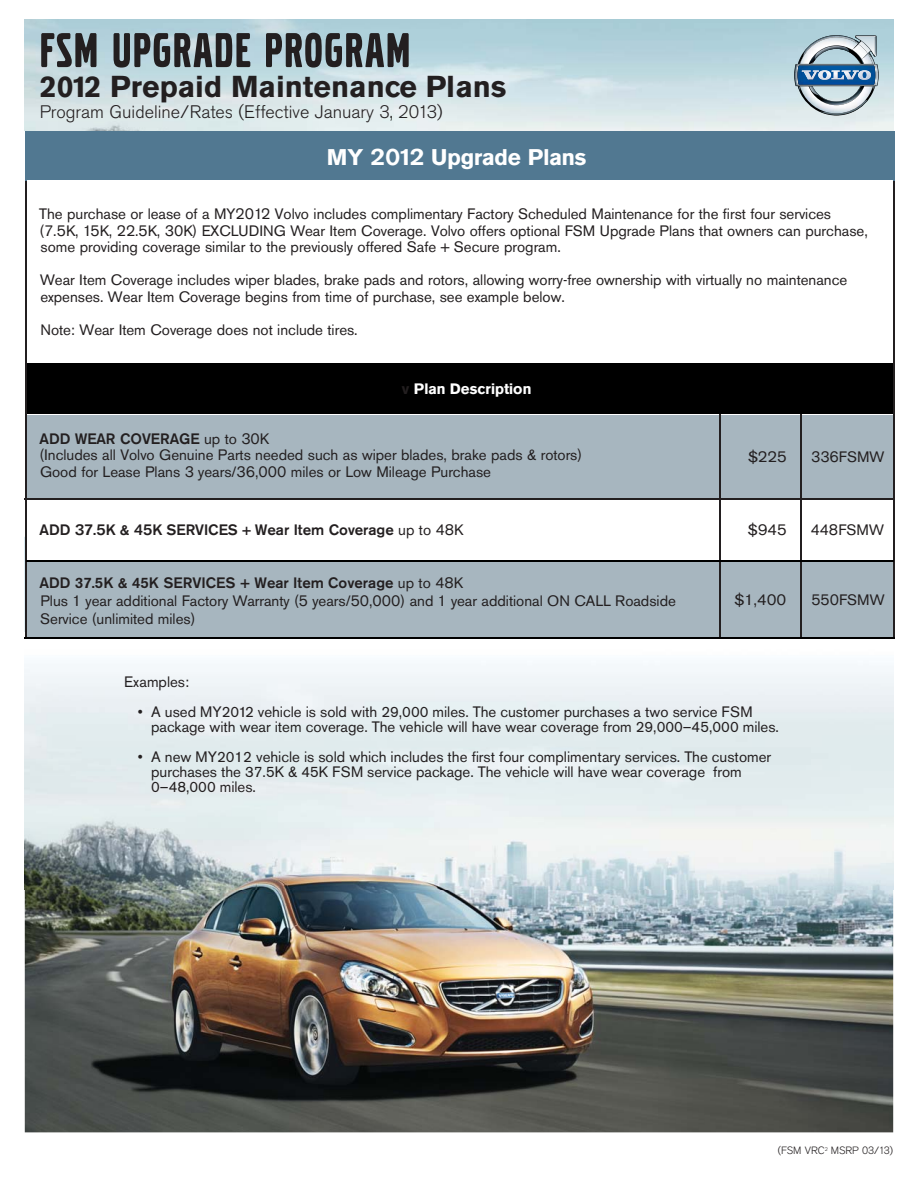
<style>
.page{position:relative;width:918px;height:1188px;background:#fff}
.page>*{position:absolute;margin:0;border:0;box-sizing:border-box;transform-origin:0 0}
.t1{font:51px "Volvo Broad Pro";letter-spacing:.04em;color:#231f20}
.t2{font:700 30px "Volvo Sans";color:#231f20}
.t3{font:700 22.5px "Volvo Sans Pro";color:#fff}
.t4{font:300 18px "Volvo Sans";color:#231f20}
.t5{font:15px/16.5px "Volvo Sans Pro";color:#231f20}
.t6{font:15px/15px "Volvo Sans";color:#231f20}
.t7{font:500 15px "Volvo Sans Pro";color:#231f20}
.t8{font:500 15px "Volvo Sans";color:#231f20}
.t9{font:700 15px "Volvo Sans Pro";color:#fff}
.t10{font:15px "Volvo Sans Pro";color:#231f20;scale:1.05 1}
.t11{font:300 10.5px "Volvo Sans";color:#231f20}
.s1{color:#231f20}
.s2{font-weight:500}
.s3{font-weight:400}
.s4{font-family:"Volvo Sans Pro";font-weight:400}
</style>
<div class="page">
<img style="left:25px;top:889px;width:868px;height:243px">
<img style="left:25px;top:664px;width:868px;height:225px">
<img style="left:25px;top:20px;width:868px;height:111px">
<div style="left:26px;top:132px;width:868px;height:49px;background:#517891"></div>
<div style="left:26px;top:363px;width:868px;height:51px;background:#000"></div>
<div style="left:26px;top:415px;width:868px;height:223px;background:#a7b6bf"></div>
<svg style="left:26px;top:499px;width:868px;height:61px"></svg>
<hr style="left:720px;top:415px;width:1px;height:83px;background:#231f20">
<hr style="left:801px;top:415px;width:1px;height:83px;background:#231f20">
<hr style="left:720px;top:499px;width:1px;height:61px;background:#231f20">
<hr style="left:801px;top:499px;width:1px;height:61px;background:#231f20">
<hr style="left:720px;top:562px;width:1px;height:76px;background:#231f20">
<hr style="left:801px;top:562px;width:1px;height:76px;background:#231f20">
<hr style="left:25px;top:181px;width:1px;height:182px;background:#231f20">
<hr style="left:894px;top:181px;width:1px;height:182px;background:#231f20">
<hr style="left:25px;top:363px;width:1px;height:135px;background:#231f20">
<hr style="left:894px;top:414px;width:1px;height:84px;background:#231f20">
<hr style="left:25px;top:499px;width:1px;height:62px;background:#231f20">
<hr style="left:894px;top:499px;width:1px;height:62px;background:#231f20">
<hr style="left:25px;top:561px;width:1px;height:77px;background:#231f20">
<hr style="left:894px;top:561px;width:1px;height:77px;background:#231f20">
<hr style="left:25px;top:181px;width:870px;height:1px;background:#fff">
<hr style="left:894px;top:363px;width:1px;height:51px;background:#231f20">
<hr style="left:25px;top:131px;width:695px;height:1px;background:#517891">
<hr style="left:25px;top:132px;width:1px;height:49px;background:#517891">
<hr style="left:720px;top:131px;width:175px;height:1px;background:#517891">
<hr style="left:894px;top:132px;width:1px;height:49px;background:#517891">
<hr style="left:25px;top:638px;width:870px;height:1px;background:#000">
<hr style="left:26px;top:560px;width:868px;height:2px;background:#000">
<hr style="left:25px;top:498px;width:870px;height:1px;background:#231f20">
<svg style="left:794px;top:35px;width:85px;height:80px;background:#96aebe"></svg>
<h1 class="t1" style="left:40px;top:20px;width:372px">FSM UPGRADE PROGRAM</h1>
<h2 class="t2" style="left:40px;top:75px;width:468px">2012 Prepaid Maintenance Plans</h2>
<p class="t4" style="left:40px;top:105px;width:405px">Program Guideline/Rates (Effective January 3, 2013)</p>
<h3 class="t3" style="left:327px;top:149px;width:261px">MY 2012 Upgrade Plans</h3>
<p class="t5" style="left:39px;top:208px;width:830px">The purchase or lease of a MY2012 Volvo includes complimentary Factory Scheduled Maintenance for the first four services (7.5K, 15K, 22.5K, 30K) EXCLUDING Wear Item Coverage. Volvo offers optional FSM Upgrade Plans that owners can purchase, some providing coverage similar to the previously offered Safe + Secure program.</p>
<p class="t5" style="left:40px;top:274px;width:809px">Wear Item Coverage includes wiper blades, brake pads and rotors, allowing worry-free ownership with virtually no maintenance expenses. Wear Item Coverage begins from time of purchase, see example below.</p>
<p class="t5" style="left:40px;top:323px;width:319px">Note: Wear Item Coverage does not include tires.</p>
<p class="t9" style="left:402px;top:383px;width:131px"><span class="s1">v</span> Plan Description</p>
<p class="t5" style="left:39px;top:432px;width:544px"><span class="s2">ADD WEAR COVERAGE</span> up to 30K<br>(Includes all Volvo Genuine Parts needed such as wiper blades, brake pads &amp; rotors)<br>Good for Lease Plans 3 years/36,000 miles or Low Mileage Purchase</p>
<p class="t10" style="left:748px;top:451px;width:38px">$225</p>
<p class="t5" style="left:811px;top:450px;width:75px">336FSMW</p>
<p class="t7" style="left:40px;top:525px;width:425px">ADD 37.5K &amp; 45K SERVICES + Wear Item Coverage <span class="s3">up to 48K</span></p>
<p class="t10" style="left:748px;top:525px;width:39px">$945</p>
<p class="t5" style="left:811px;top:524px;width:75px">448FSMW</p>
<p class="t8" style="left:40px;top:577px;width:425px">ADD 37.5K &amp; 45K SERVICES + Wear Item Coverage <span class="s4">up to 48K</span></p>
<p class="t5" style="left:40px;top:593px;width:637px;line-height:18px">Plus 1 year additional Factory Warranty (5 years/50,000) and 1 year additional ON CALL Roadside<br>Service (unlimited miles)</p>
<p class="t10" style="left:735px;top:594px;width:51px">$1,400</p>
<p class="t5" style="left:811px;top:593px;width:75px">550FSMW</p>
<p class="t6" style="left:124px;top:676px;width:66px">Examples:</p>
<p class="t6" style="left:151px;top:706px;width:629px;text-indent:-14px">• A used MY2012 vehicle is sold with 29,000 miles. The customer purchases a two service FSM package with wear item coverage. The vehicle will have wear coverage from 29,000–45,000 miles.</p>
<p class="t6" style="left:151px;top:751px;width:622px;text-indent:-14px">• A new MY2012 vehicle is sold which includes the first four complimentary services. The customer purchases the 37.5K &amp; 45K FSM service package. The vehicle will have wear coverage from<br>0–48,000 miles.</p>
<p class="t11" style="left:778px;top:1147px;width:117px">(FSM VRC<sup>2</sup> MSRP 03/13)</p>
</div>
